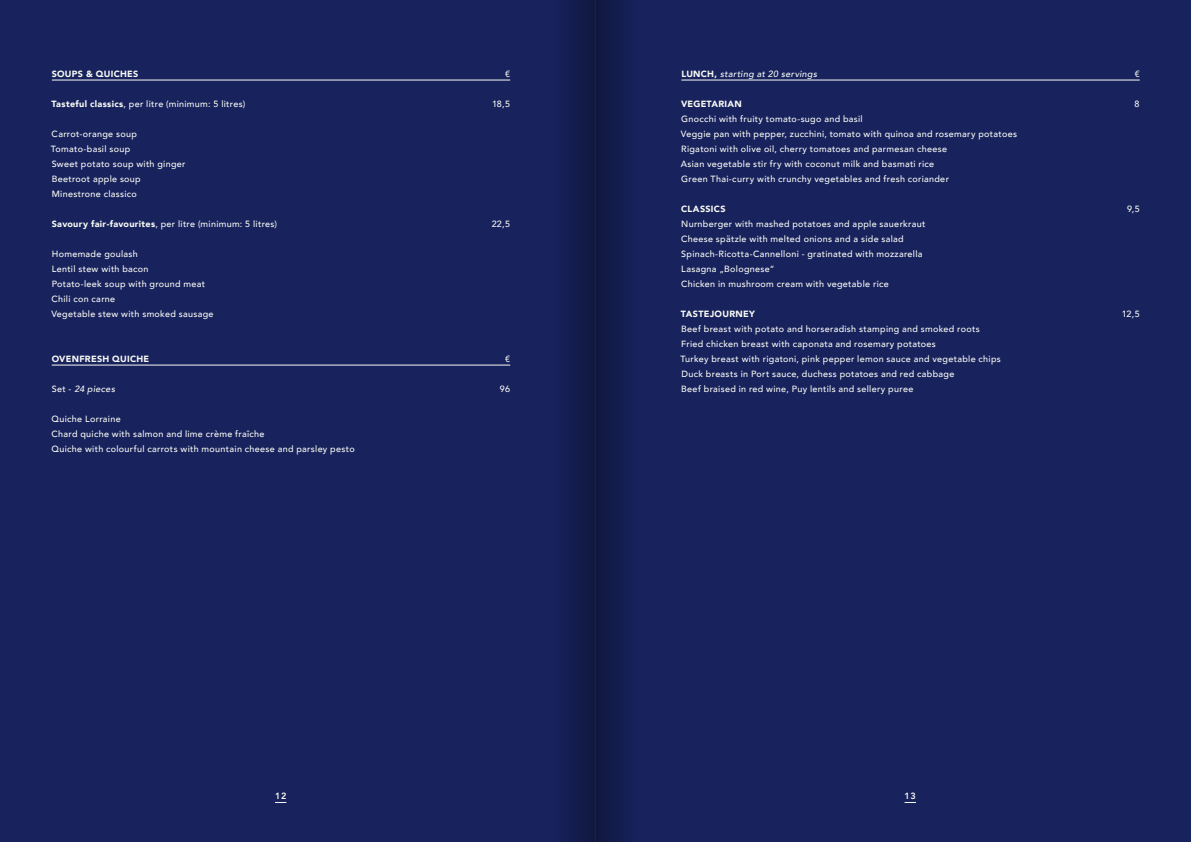
<style>
.page{position:relative;width:1191px;height:842px;background:#18225c}
.page>*{position:absolute;margin:0;border:0;box-sizing:border-box;transform-origin:0 0}
.t1{font:500 9px/15px "Avenir";letter-spacing:.035em;color:#f8fbf5}
.t2{font:900 9px "Avenir";letter-spacing:.03em;color:#f8fbf5}
.t3{font:italic 500 9px "Avenir";letter-spacing:.04em;color:#f8fbf5}
.t4{font:800 9px "Avenir";color:#f8fbf5}
.s1{font-weight:900}
.s2{font-style:normal}
.s3{font-weight:900;font-style:normal}
</style>
<div class="page">
<hr style="left:52px;top:80px;width:458px;height:1px;background:#f8fbf5">
<hr style="left:52px;top:365px;width:458px;height:1px;background:#f8fbf5">
<hr style="left:681px;top:80px;width:458px;height:1px;background:#f8fbf5">
<div style="left:547px;top:0;width:48px;height:842px;background:linear-gradient(to right,#192360,#101741)"></div>
<div style="left:595px;top:0;width:49px;height:842px;background:linear-gradient(to right,#10173e,#192360)"></div>
<svg style="left:904px;top:802px;width:12px;height:1px"></svg>
<hr style="left:595px;top:0;width:1px;height:842px;background:#122f45">
<p class="t2" style="left:52px;top:66px;width:88px">SOUPS &amp; QUICHES</p>
<p class="t1" style="left:505px;top:66px;width:7px">€</p>
<p class="t1" style="left:51px;top:96px;width:195px"><span class="s1">Tasteful classics</span>, per litre (minimum: 5 litres)</p>
<p class="t1" style="left:492px;top:96px;width:20px">18,5</p>
<p class="t1" style="left:51px;top:126px;width:136px">Carrot-orange soup<br>Tomato-basil soup<br>Sweet potato soup with ginger<br>Beetroot apple soup<br>Minestrone classico</p>
<p class="t1" style="left:52px;top:216px;width:227px"><span class="s1">Savoury fair-favourites</span>, per litre (minimum: 5 litres)</p>
<p class="t1" style="left:491px;top:216px;width:20px">22,5</p>
<p class="t1" style="left:51px;top:246px;width:164px">Homemade goulash<br>Lentil stew with bacon<br>Potato-leek soup with ground meat<br>Chili con carne<br>Vegetable stew with smoked sausage</p>
<p class="t2" style="left:52px;top:351px;width:99px">OVENFRESH QUICHE</p>
<p class="t1" style="left:505px;top:351px;width:7px">€</p>
<p class="t3" style="left:52px;top:384px;width:65px"><span class="s2">Set -</span> 24 pieces</p>
<p class="t1" style="left:500px;top:381px;width:12px">96</p>
<p class="t1" style="left:52px;top:411px;width:304px">Quiche Lorraine<br>Chard quiche with salmon and lime crème fraîche<br>Quiche with colourful carrots with mountain cheese and parsley pesto</p>
<p class="t3" style="left:681px;top:69px;width:137px"><span class="s3">LUNCH,</span> starting at 20 servings</p>
<p class="t1" style="left:1134px;top:66px;width:7px">€</p>
<p class="t2" style="left:681px;top:96px;width:62px">VEGETARIAN</p>
<p class="t1" style="left:1134px;top:96px;width:7px">8</p>
<p class="t1" style="left:681px;top:111px;width:338px">Gnocchi with fruity tomato-sugo and basil<br>Veggie pan with pepper, zucchini, tomato with quinoa and rosemary potatoes Rigatoni with olive oil, cherry tomatoes and parmesan cheese<br>Asian vegetable stir fry with coconut milk and basmati rice<br>Green Thai-curry with crunchy vegetables and fresh coriander</p>
<p class="t2" style="left:681px;top:201px;width:46px">CLASSICS</p>
<p class="t1" style="left:1127px;top:201px;width:14px">9,5</p>
<p class="t1" style="left:681px;top:216px;width:246px">Nurnberger with mashed potatoes and apple sauerkraut Cheese spätzle with melted onions and a side salad Spinach-Ricotta-Cannelloni - gratinated with mozzarella Lasagna „Bolognese“<br>Chicken in mushroom cream with vegetable rice</p>
<p class="t2" style="left:681px;top:306px;width:76px">TASTEJOURNEY</p>
<p class="t1" style="left:1121px;top:306px;width:19px">12,5</p>
<p class="t1" style="left:680px;top:321px;width:322px">Beef breast with potato and horseradish stamping and smoked roots Fried chicken breast with caponata and rosemary potatoes<br>Turkey breast with rigatoni, pink pepper lemon sauce and vegetable chips Duck breasts in Port sauce, duchess potatoes and red cabbage<br>Beef braised in red wine, Puy lentils and sellery puree</p>
<p class="t4" style="left:275px;top:789px;width:13px">12</p>
<p class="t4" style="left:904px;top:789px;width:13px">13</p>
</div>
